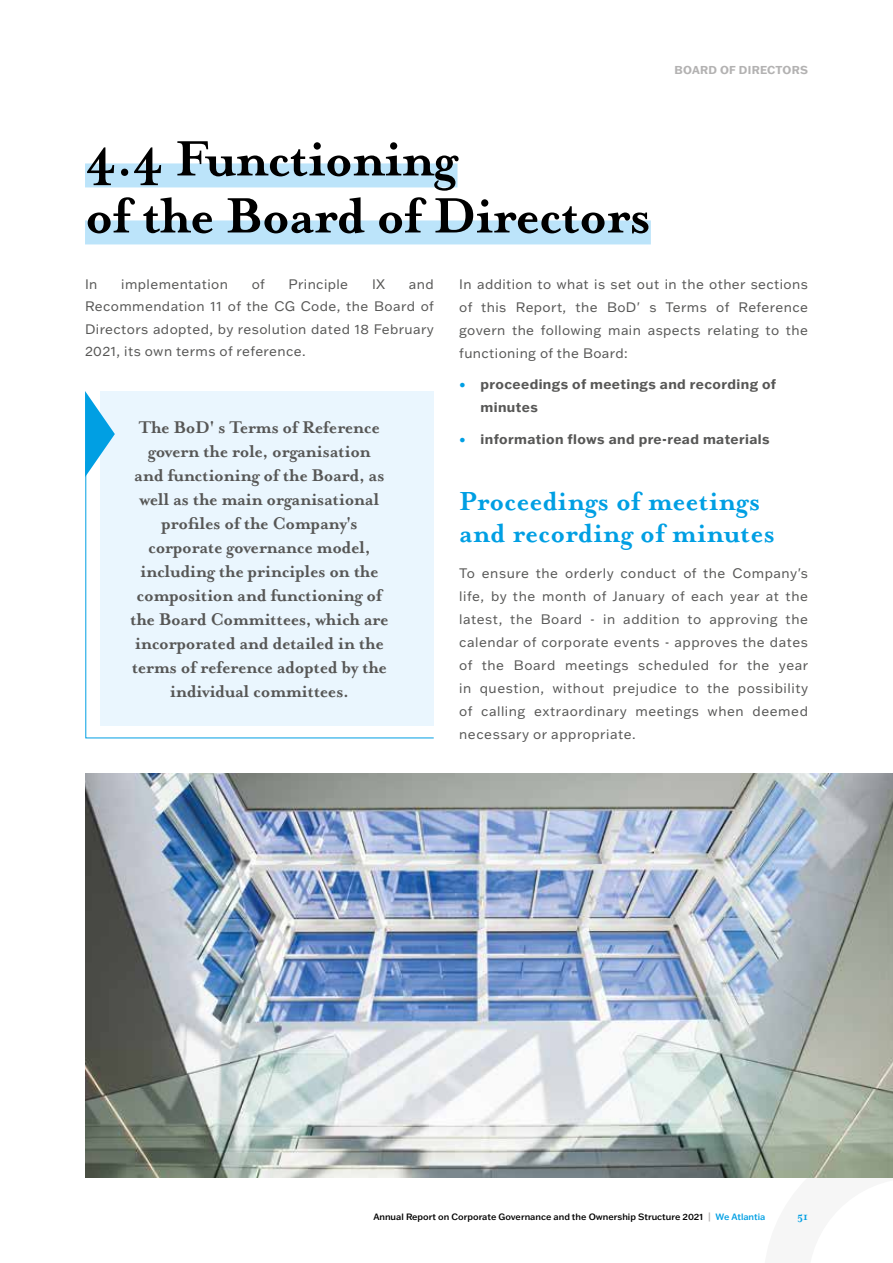
<style>
.page{position:relative;width:893px;height:1263px;background:#fff}
.page>*{position:absolute;margin:0;border:0;box-sizing:border-box;transform-origin:0 0}
.t1{font:700 57px/57px "Mrs Eaves OT";letter-spacing:-.02em;color:#000}
.t2{font:700 30px/32.1px "Mrs Eaves OT";color:#009fe3}
.t3{font:700 19.5px/24px "Mrs Eaves OT";letter-spacing:-.02em;color:#575756;text-align:center}
.t4{font:13.5px/23.1px "Franklin Gothic ATF";letter-spacing:.03em;color:#575756;text-align:justify}
.t5{font:700 13.5px/23.1px "Franklin Gothic ATF";letter-spacing:.03em;color:#575756}
.t6{font:700 12px "Mrs Eaves OT";color:#009fe3}
.t7{font:700 11.25px "Franklin Gothic ATF";letter-spacing:.02em;color:#b3b2b2}
.t8{font:500 9px "Franklin Gothic ATF";color:#000}
.s1{font-weight:400;color:#009fe3}
.s2{color:#b3b2b2}
.s3{color:#009fe3}
</style>
<div class="page">
<div style="left:85px;top:163px;width:372px;height:24px;background:#bce4fa"></div>
<div style="left:85px;top:220px;width:566px;height:24px;background:#bce4fa"></div>
<div style="left:100px;top:391px;width:334px;height:335px;background:#eaf6fe"></div>
<svg style="left:85px;top:391px;width:30px;height:70px"></svg>
<svg style="left:85px;top:461px;width:349px;height:278px"></svg>
<img style="left:85px;top:774px;width:808px;height:404px">
<h1 class="t1" style="left:85px;top:131px;width:567px">4.4 Functioning<br>of the Board of Directors</h1>
<p class="t7" style="left:674px;top:62px;width:135px">BOARD OF DIRECTORS</p>
<p class="t4" style="left:85px;top:272px;width:14px">In</p>
<p class="t4" style="left:121px;top:272px;width:108px">implementation</p>
<p class="t4" style="left:252px;top:272px;width:15px">of</p>
<p class="t4" style="left:288px;top:272px;width:61px">Principle</p>
<p class="t4" style="left:372px;top:272px;width:15px">IX</p>
<p class="t4" style="left:85px;top:272px;width:350px;line-height:22.5px;text-indent:324px">and Recommendation 11 of the CG Code, the Board of Directors adopted, by resolution dated 18 February 2021, its own terms of reference.</p>
<p class="t4" style="left:459px;top:272px;width:350px">In addition to what is set out in the other sections of this Report, the BoD' s Terms of Reference govern the following main aspects relating to the functioning of the Board:</p>
<p class="t5" style="left:480px;top:373px;width:297px;text-indent:-21px"><span class="s1">•</span> proceedings of meetings and recording of minutes</p>
<p class="t5" style="left:459px;top:427px;width:312px"><span class="s1">•</span> information flows and pre-read materials</p>
<p class="t3" style="left:130px;top:415px;width:260px">The BoD' s Terms of Reference govern the role, organisation<br>and functioning of the Board, as well as the main organisational profiles of the Company's corporate governance model, including the principles on the composition and functioning of the Board Committees, which are incorporated and detailed in the terms of reference adopted by the individual committees.</p>
<h2 class="t2" style="left:459px;top:485px;width:317px">Proceedings of meetings and recording of minutes</h2>
<p class="t4" style="left:459px;top:561px;width:351px">To ensure the orderly conduct of the Company's life, by the month of January of each year at the latest, the Board - in addition to approving the calendar of corporate events - approves the dates of the Board meetings scheduled for the year in question, without prejudice to the possibility of calling extraordinary meetings when deemed necessary or appropriate.</p>
<p class="t8" style="left:373px;top:1211px;width:394px">Annual Report on Corporate Governance and the Ownership Structure 2021 <span class="s2">|</span> <span class="s3">We Atlantia</span></p>
<p class="t6" style="left:797px;top:1210px;width:12px">51</p>
</div>
